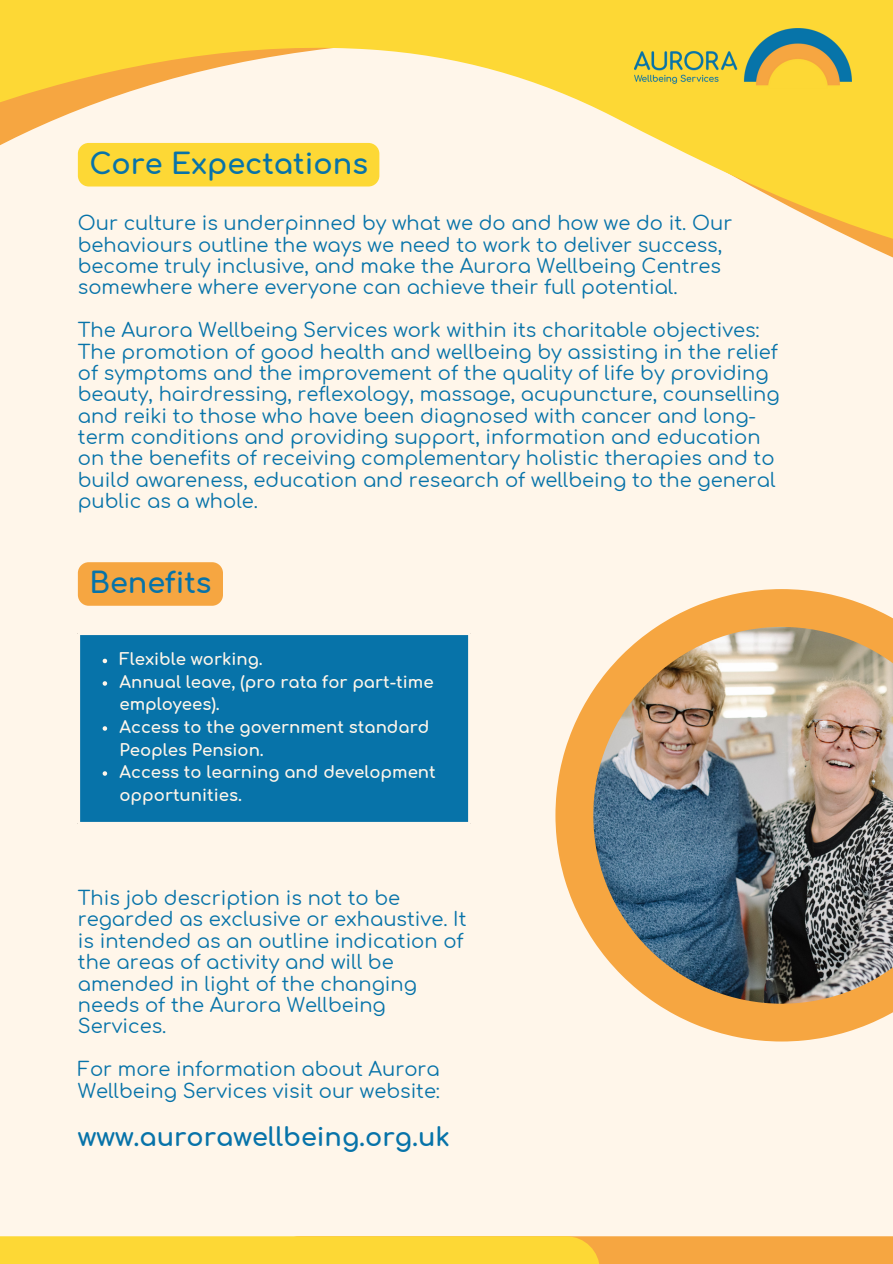
<style>
.page{position:relative;width:893px;height:1264px;background:#fff}
.page>*{position:absolute;margin:0;border:0;box-sizing:border-box;transform-origin:0 0}
.t1{font:700 28.65px "Comfortaa";color:#0773a9}
.t2{font:700 25.5px "Comfortaa";color:#0773a9}
.t3{font:19.5px/21.3px "Comfortaa";color:#0773a9}
.t4{font:700 16.5px/22.5px "Comfortaa";color:#fff6ea}
</style>
<div class="page">
<div style="left:0;top:0;width:892px;height:1263px;background:#fff6ea"></div>
<svg style="left:0;top:0;width:892px;height:257px"></svg>
<div style="left:266px;top:1236px;width:626px;height:27px;background:#f6a641"></div>
<div style="left:0;top:1236px;width:599px;height:27px;background:#fdd835"></div>
<img style="left:634px;top:28px;width:217px;height:61px">
<svg style="left:555px;top:589px;width:337px;height:452px"></svg>
<img style="left:593px;top:627px;width:299px;height:376px">
<div style="left:79px;top:633px;width:390px;height:190px;background:#0773a9"></div>
<svg style="left:103px;top:658px;width:4px;height:5px"></svg>
<svg style="left:103px;top:681px;width:4px;height:4px"></svg>
<svg style="left:103px;top:726px;width:4px;height:4px"></svg>
<svg style="left:103px;top:771px;width:4px;height:4px"></svg>
<hr style="left:78px;top:635px;width:2px;height:187px;background:#fff6ea">
<hr style="left:468px;top:635px;width:2px;height:187px;background:#fff6ea">
<hr style="left:78px;top:633px;width:392px;height:2px;background:#fff6ea">
<hr style="left:78px;top:822px;width:392px;height:2px;background:#fff6ea">
<div style="left:78px;top:143px;width:301px;height:43px;background:#fdd835;border-radius:11px"></div>
<div style="left:78px;top:562px;width:145px;height:43px;background:#f6a641"></div>
<p class="t1" style="left:89px;top:149px;width:280px">Core Expectations</p>
<h1 class="t3" style="left:78px;top:213px;width:655px">Our culture is underpinned by what we do and how we do it. Our behaviours outline the ways we need to work to deliver success, become truly inclusive, and make the Aurora Wellbeing Centres somewhere where everyone can achieve their full potential.</h1>
<p class="t3" style="left:78px;top:320px;width:683px">The Aurora Wellbeing Services work within its charitable objectives:</p>
<p class="t3" style="left:78px;top:341px;width:703px">The promotion of good health and wellbeing by assisting in the relief of symptoms and the improvement of the quality of life by providing beauty, hairdressing, reflexology, massage, acupuncture, counselling and reiki to those who have been diagnosed with cancer and long&shy;term conditions and providing support, information and education on the benefits of receiving complementary holistic therapies and to build awareness, education and research of wellbeing to the general public as a whole.</p>
<p class="t1" style="left:89px;top:568px;width:124px">Benefits</p>
<h1 class="t4" style="left:119px;top:649px;width:145px">Flexible working.</h1>
<p class="t4" style="left:119px;top:671px;width:315px">Annual leave, (pro rata for part-time employees).</p>
<p class="t4" style="left:119px;top:716px;width:311px">Access to the government standard<br>Peoples Pension.</p>
<p class="t4" style="left:119px;top:761px;width:318px">Access to learning and development opportunities.</p>
<p class="t3" style="left:78px;top:888px;width:390px">This job description is not to be regarded as exclusive or exhaustive. It is intended as an outline indication of the areas of activity and will be amended in light of the changing needs of the Aurora Wellbeing<br>Services.</p>
<p class="t3" style="left:78px;top:1059px;width:363px">For more information about Aurora<br>Wellbeing Services visit our website:</p>
<p class="t2" style="left:78px;top:1123px;width:374px">www.aurorawellbeing.org.uk</p>
</div>
